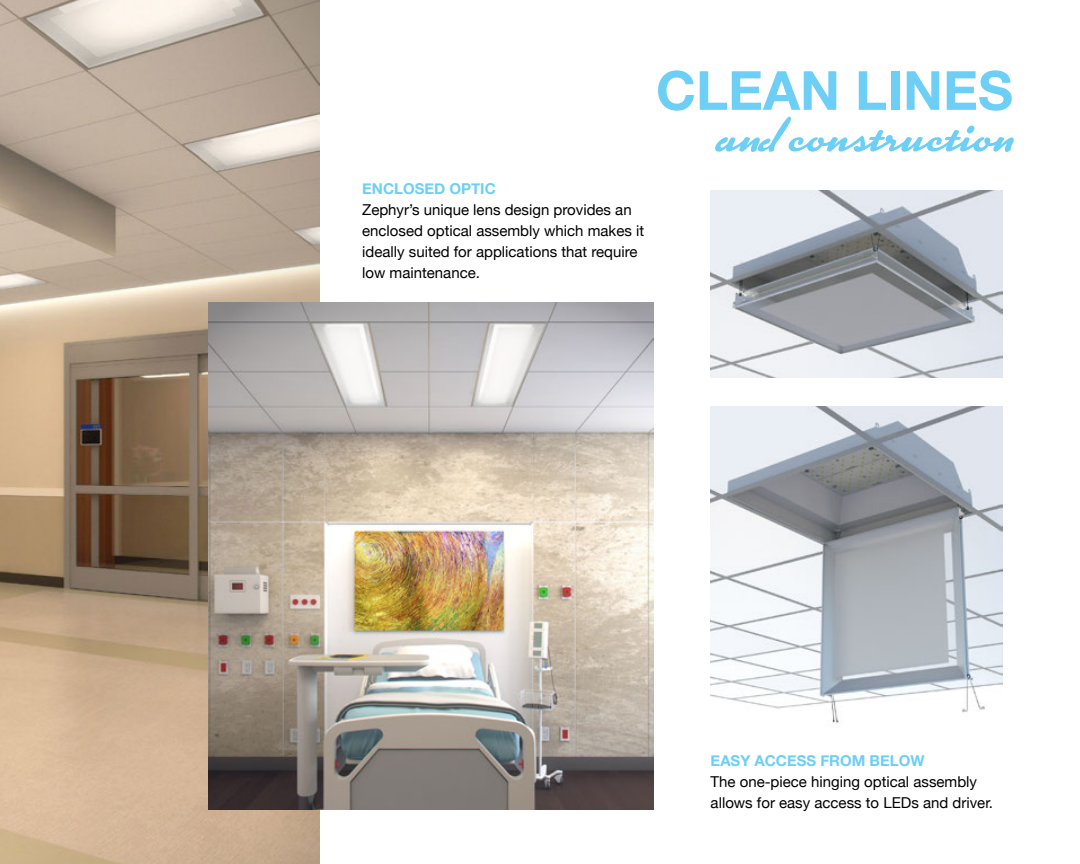
<style>
.page{position:relative;width:1080px;height:864px;background:#fff}
.page>*{position:absolute;margin:0;border:0;box-sizing:border-box;transform-origin:0 0}
.t1{font:54px "Kinescope";color:#6dcff6}
.t2{font:700 54px "Helvetica Neue";color:#6dcff6}
.t3{font:15px/21px "Helvetica Neue";color:#000}
.t4{font:700 15px "Helvetica Neue";color:#6dcff6}
.s1{font-size:48.6px}
</style>
<div class="page">
<img style="left:0;top:0;width:320px;height:864px">
<img style="left:711px;top:190px;width:291px;height:188px">
<img style="left:711px;top:406px;width:291px;height:317px">
<img style="left:208px;top:302px;width:446px;height:508px">
<p class="t4" style="left:362px;top:177px;width:135px">ENCLOSED OPTIC</p>
<p class="t3" style="left:362px;top:200px;width:283px">Zephyr’s unique lens design provides an enclosed optical assembly which makes it ideally suited for applications that require low maintenance.</p>
<h1 class="t2" style="left:656px;top:48px;width:359px">CLEAN LINES</h1>
<h1 class="t1" style="left:717px;top:100px;width:298px">an<span class="s1">d</span> construction</h1>
<p class="t4" style="left:711px;top:749px;width:215px">EASY ACCESS FROM BELOW</p>
<p class="t3" style="left:711px;top:772px;width:284px">The one-piece hinging optical assembly allows for easy access to LEDs and driver.</p>
</div>
